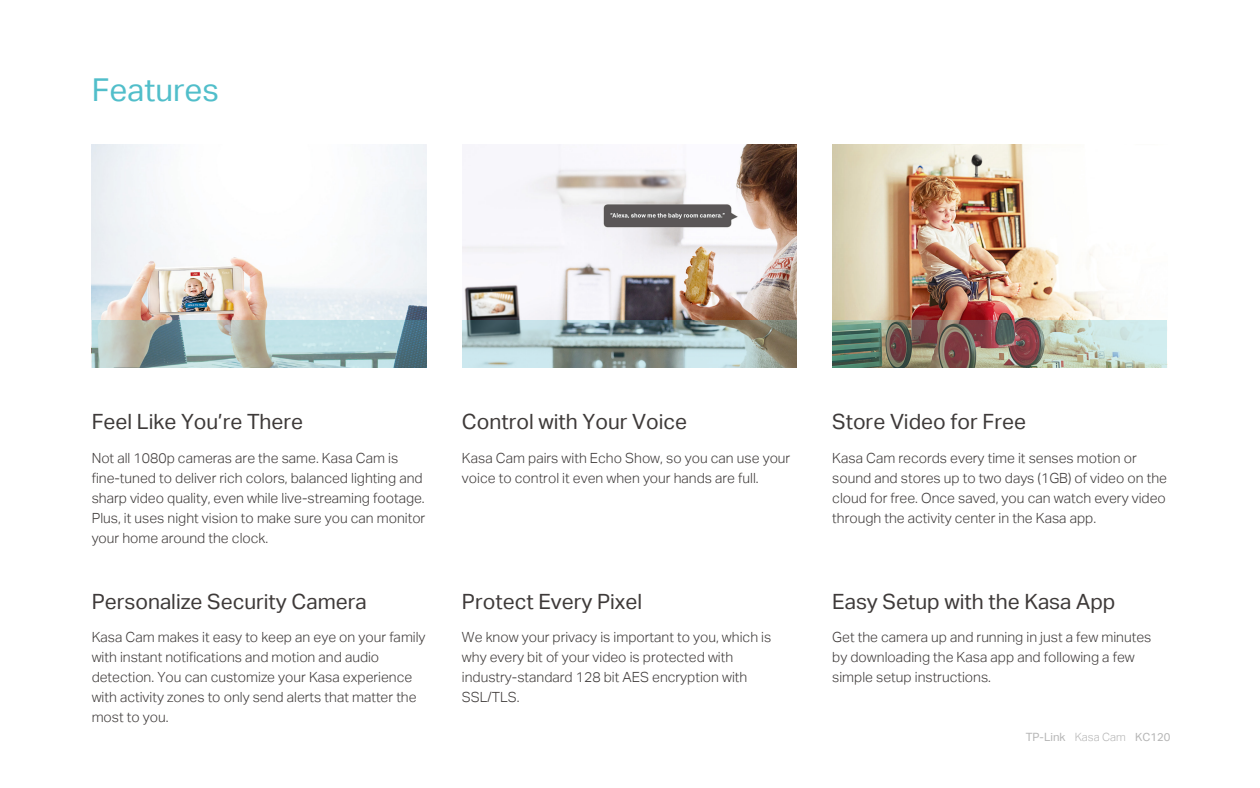
<style>
.page{position:relative;width:1260px;height:788px;background:#fff}
.page>*{position:absolute;margin:0;border:0;box-sizing:border-box;transform-origin:0 0}
.t1{font:31.5px "TP Link Aktiv Regular";color:#51beca}
.t2{font:21px "TP Link Aktiv Regular";color:#3e3a39}
.t3{font:14px/20.1px "TP Link Aktiv Light";color:#3e3a39}
.t4{font:11.38px "TP Link Aktiv Regular";color:#b5b5b5}
.s1{font-family:"TP Link Aktiv Light"}
.s2{font-size:11.2px}
</style>
<div class="page">
<img style="left:92px;top:144px;width:335px;height:223px">
<svg style="left:92px;top:319px;width:334px;height:48px;background:#a5bcbc"></svg>
<img style="left:462px;top:144px;width:335px;height:175px">
<svg style="left:462px;top:319px;width:335px;height:48px;background:#96a7a5"></svg>
<img style="left:832px;top:144px;width:289px;height:175px">
<img style="left:832px;top:319px;width:335px;height:48px">
<h1 class="t1" style="left:92px;top:72px;width:129px">Features</h1>
<h2 class="t2" style="left:92px;top:409px;width:213px">Feel Like You’re There</h2>
<p class="t3" style="left:92px;top:447px;width:335px">Not all 1080p cameras are the same. Kasa Cam is fine-tuned to deliver rich colors, balanced lighting and sharp video quality, even while live-streaming footage.<br>Plus, it uses night vision to make sure you can monitor your home around the clock.</p>
<h2 class="t2" style="left:92px;top:589px;width:277px">Personalize Security Camera</h2>
<p class="t3" style="left:92px;top:627px;width:335px">Kasa Cam makes it easy to keep an eye on your family with instant notifications and motion and audio detection. You can customize your Kasa experience with activity zones to only send alerts that matter the most to you.</p>
<h2 class="t2" style="left:462px;top:409px;width:227px">Control with Your Voice</h2>
<p class="t3" style="left:462px;top:447px;width:330px">Kasa Cam pairs with Echo Show, so you can use your voice to control it even when your hands are full.</p>
<h2 class="t2" style="left:462px;top:589px;width:182px">Protect Every Pixel</h2>
<p class="t3" style="left:462px;top:627px;width:311px">We know your privacy is important to you, which is why every bit of your video is protected with industry-standard 128 bit AES encryption with SSL/TLS.</p>
<h2 class="t2" style="left:832px;top:409px;width:195px">Store Video for Free</h2>
<p class="t3" style="left:832px;top:447px;width:336px">Kasa Cam records every time it senses motion or sound and stores up to two days (1GB) of video on the cloud for free. Once saved, you can watch every video through the activity center in the Kasa app.</p>
<h2 class="t2" style="left:832px;top:589px;width:285px">Easy Setup with the Kasa App</h2>
<p class="t3" style="left:832px;top:627px;width:321px">Get the camera up and running in just a few minutes by downloading the Kasa app and following a few simple setup instructions.</p>
<p class="t4" style="left:1026px;top:730px;width:146px">TP-Link <span class="s1">Kasa Cam</span> <span class="s2">KC120</span></p>
</div>
